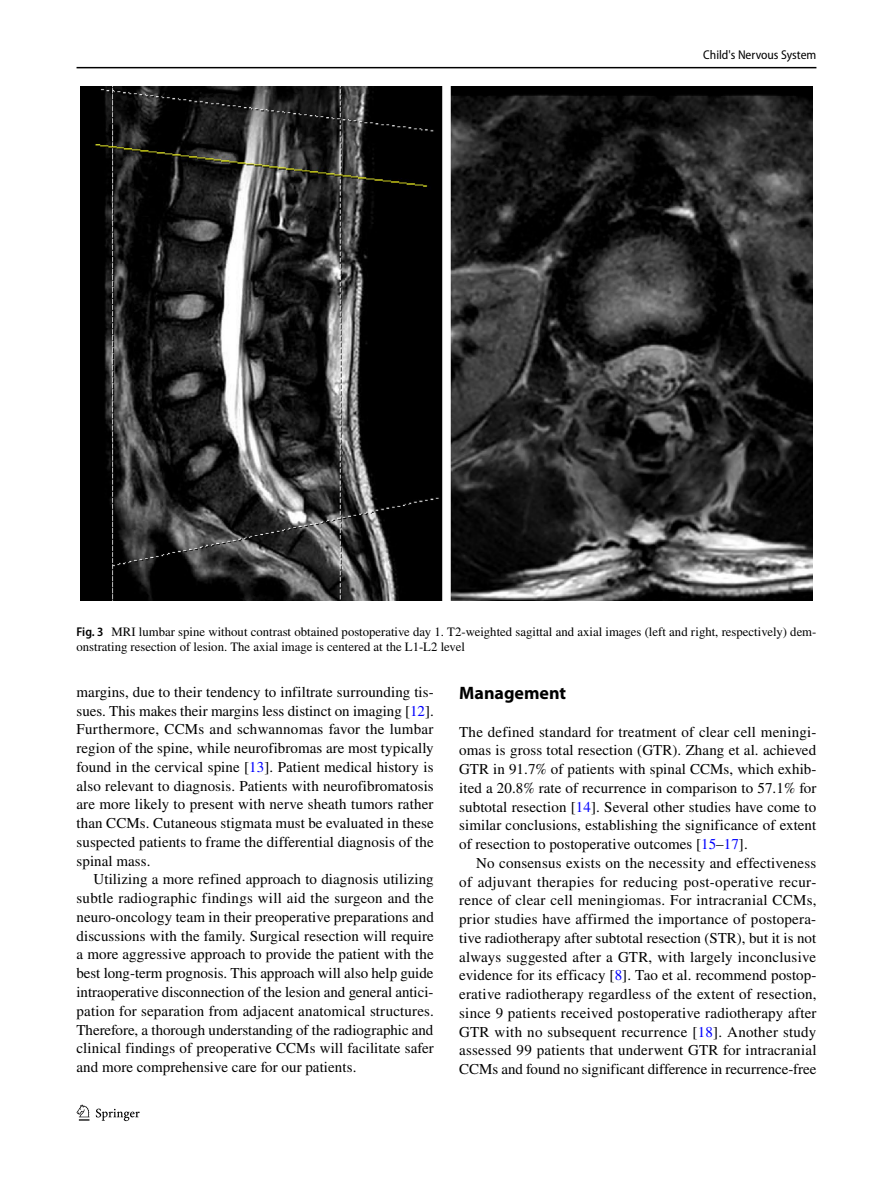
<style>
.page{position:relative;width:893px;height:1187px;background:#fff}
.page>*{position:absolute;margin:0;border:0;box-sizing:border-box;transform-origin:0 0}
.t1{font:700 18px "Myriad Pro";color:#000}
.t2{font:15px/18.8px "STIX";letter-spacing:.005em;color:#000;text-align:justify}
.t3{font:12.75px/15px "STIX";color:#000}
.t4{font:semi-condensed 12.75px "Myriad Pro";color:#000}
.s1{font-family:"Myriad Pro";font-weight:600;font-stretch:semi-condensed}
.s2{color:#00f}
</style>
<div class="page">
<hr style="left:77px;top:67px;width:739px;height:1px;background:#000">
<svg style="left:77px;top:1104px;width:12px;height:16px"></svg>
<svg style="left:96px;top:1108px;width:44px;height:12px"></svg>
<img style="left:81px;top:87px;width:731px;height:513px">
<p class="t4" style="left:703px;top:48px;width:115px">Child's Nervous System</p>
<p class="t3" style="left:77px;top:625px;width:741px"><span class="s1">Fig. 3</span> MRI lumbar spine without contrast obtained postoperative day 1. T2-weighted sagittal and axial images (left and right, respectively) dem&shy;onstrating resection of lesion. The axial image is centered at the L1-L2 level</p>
<p class="t2" style="left:77px;top:683px;width:359px">margins, due to their tendency to infiltrate surrounding tis&shy;sues. This makes their margins less distinct on imaging [<span class="s2">12</span>].<br>Furthermore, CCMs and schwannomas favor the lumbar region of the spine, while neurofibromas are most typically found in the cervical spine [<span class="s2">13</span>]. Patient medical history is also relevant to diagnosis. Patients with neurofibromatosis are more likely to present with nerve sheath tumors rather than CCMs. Cutaneous stigmata must be evaluated in these suspected patients to frame the differential diagnosis of the spinal mass.</p>
<p class="t2" style="left:77px;top:871px;width:359px;text-indent:17px">Utilizing a more refined approach to diagnosis utilizing subtle radiographic findings will aid the surgeon and the neuro-oncology team in their preoperative preparations and discussions with the family. Surgical resection will require a more aggressive approach to provide the patient with the best long-term prognosis. This approach will also help guide intraoperative disconnection of the lesion and general antici&shy;pation for separation from adjacent anatomical structures.<br>Therefore, a thorough understanding of the radiographic and clinical findings of preoperative CCMs will facilitate safer and more comprehensive care for our patients.</p>
<p class="t1" style="left:459px;top:681px;width:108px">Management</p>
<p class="t2" style="left:459px;top:723px;width:359px">The defined standard for treatment of clear cell meningi&shy;omas is gross total resection (GTR). Zhang et al. achieved GTR in 91.7% of patients with spinal CCMs, which exhib&shy;ited a 20.8% rate of recurrence in comparison to 57.1% for subtotal resection [<span class="s2">14</span>]. Several other studies have come to similar conclusions, establishing the significance of extent of resection to postoperative outcomes [<span class="s2">15</span>–<span class="s2">17</span>].</p>
<p class="t2" style="left:459px;top:854px;width:359px;text-indent:17px">No consensus exists on the necessity and effectiveness of adjuvant therapies for reducing post-operative recur&shy;rence of clear cell meningiomas. For intracranial CCMs, prior studies have affirmed the importance of postopera&shy;tive radiotherapy after subtotal resection (STR), but it is not always suggested after a GTR, with largely inconclusive evidence for its efficacy [<span class="s2">8</span>]. Tao et al. recommend postop&shy;erative radiotherapy regardless of the extent of resection, since 9 patients received postoperative radiotherapy after GTR with no subsequent recurrence [<span class="s2">18</span>]. Another study assessed 99 patients that underwent GTR for intracranial CCMs and found no significant difference in recurrence-free</p>
</div>
